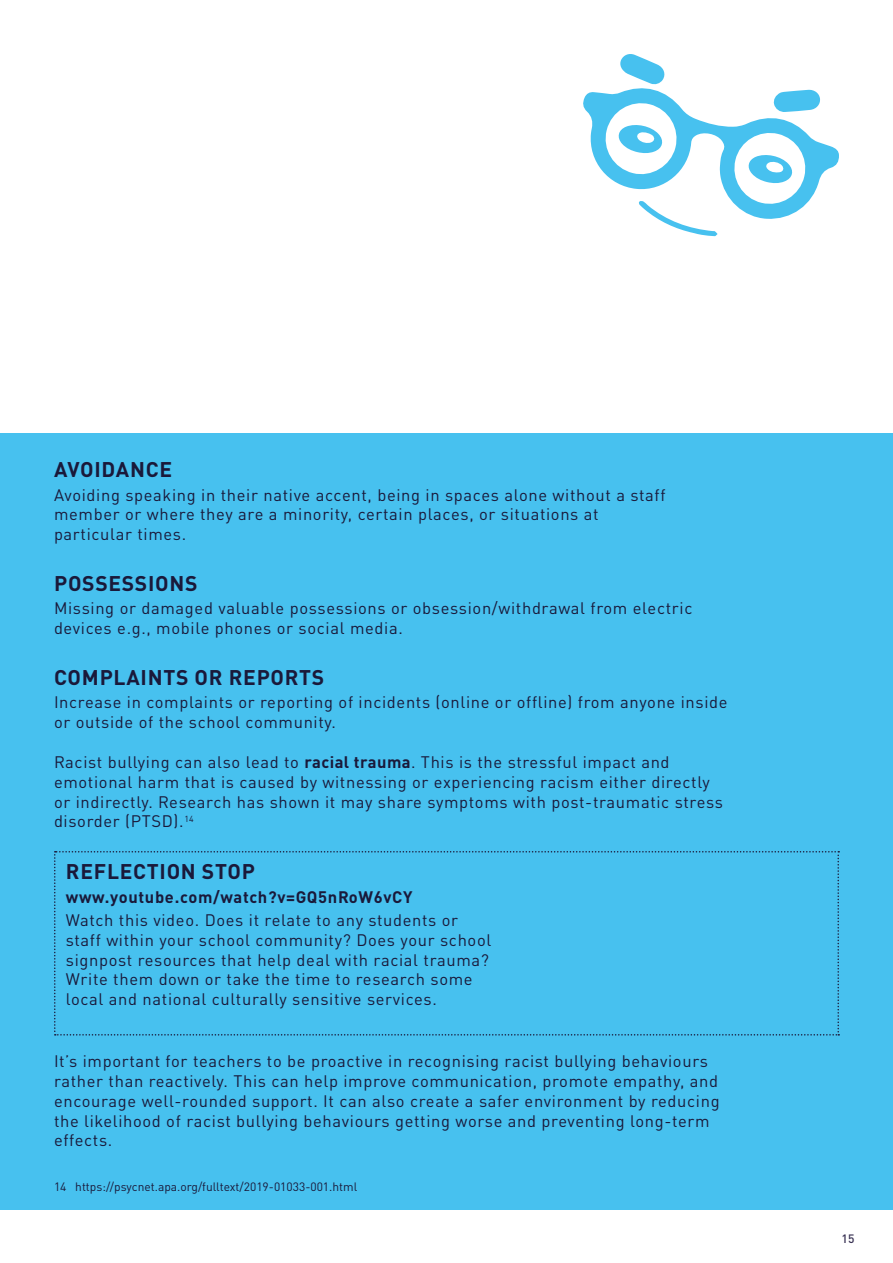
<style>
.page{position:relative;width:893px;height:1263px;background:#fff}
.page>*{position:absolute;margin:0;border:0;box-sizing:border-box;transform-origin:0 0}
.Sub_head{font:700 21px "DIN Pro";letter-spacing:.035em;color:#1a193a}
.BODY_blue{font:16.5px/19.8px "DIN Pro";letter-spacing:.04em;color:#1a193a}
.BODY_blue-2{font:700 16.5px "DIN Pro";letter-spacing:.04em;color:#1a193a}
.Footnotes{font:12px "DIN Pro";color:#1a193a}
.t1{font:500 12px "DIN Pro";color:#383153}
.s1{font-weight:700}
</style>
<div class="page">
<div style="left:0;top:434px;width:893px;height:776px;background:#47c1ef"></div>
<svg style="left:54px;top:851px;width:785px;height:184px"></svg>
<svg style="left:583px;top:54px;width:256px;height:182px"></svg>
<p class="Sub_head" style="left:54px;top:452px;width:120px">AVOIDANCE</p>
<p class="BODY_blue" style="left:54px;top:483px;width:613px">Avoiding speaking in their native accent, being in spaces alone without a staff member or where they are a minority, certain places, or situations at particular times.</p>
<p class="Sub_head" style="left:54px;top:566px;width:145px">POSSESSIONS</p>
<p class="BODY_blue" style="left:54px;top:597px;width:640px">Missing or damaged valuable possessions or obsession/withdrawal from electric devices e.g., mobile phones or social media.</p>
<p class="Sub_head" style="left:54px;top:660px;width:272px">COMPLAINTS OR REPORTS</p>
<p class="BODY_blue" style="left:54px;top:690px;width:675px">Increase in complaints or reporting of incidents (online or offline) from anyone inside or outside of the school community.</p>
<p class="BODY_blue" style="left:54px;top:750px;width:671px">Racist bullying can also lead to <span class="s1">racial trauma</span>. This is the stressful impact and emotional harm that is caused by witnessing or experiencing racism either directly or indirectly. Research has shown it may share symptoms with post-traumatic stress disorder (PTSD).<sup>14</sup></p>
<p class="Sub_head" style="left:66px;top:854px;width:190px">REFLECTION STOP</p>
<p class="BODY_blue-2" style="left:66px;top:883px;width:348px">www.youtube.com/watch?v=GQ5nRoW6vCY</p>
<p class="BODY_blue" style="left:66px;top:908px;width:427px">Watch this video. Does it relate to any students or staff within your school community? Does your school signpost resources that help deal with racial trauma?<br>Write them down or take the time to research some local and national culturally sensitive services.</p>
<p class="BODY_blue" style="left:54px;top:1050px;width:667px">It’s important for teachers to be proactive in recognising racist bullying behaviours rather than reactively. This can help improve communication, promote empathy, and encourage well-rounded support. It can also create a safer environment by reducing the likelihood of racist bullying behaviours getting worse and preventing long-term effects.</p>
<p class="Footnotes" style="left:54px;top:1177px;width:305px">14 https://psycnet.apa.org/fulltext/2019-01033-001.html</p>
<p class="t1" style="left:841px;top:1229px;width:15px">15</p>
</div>
